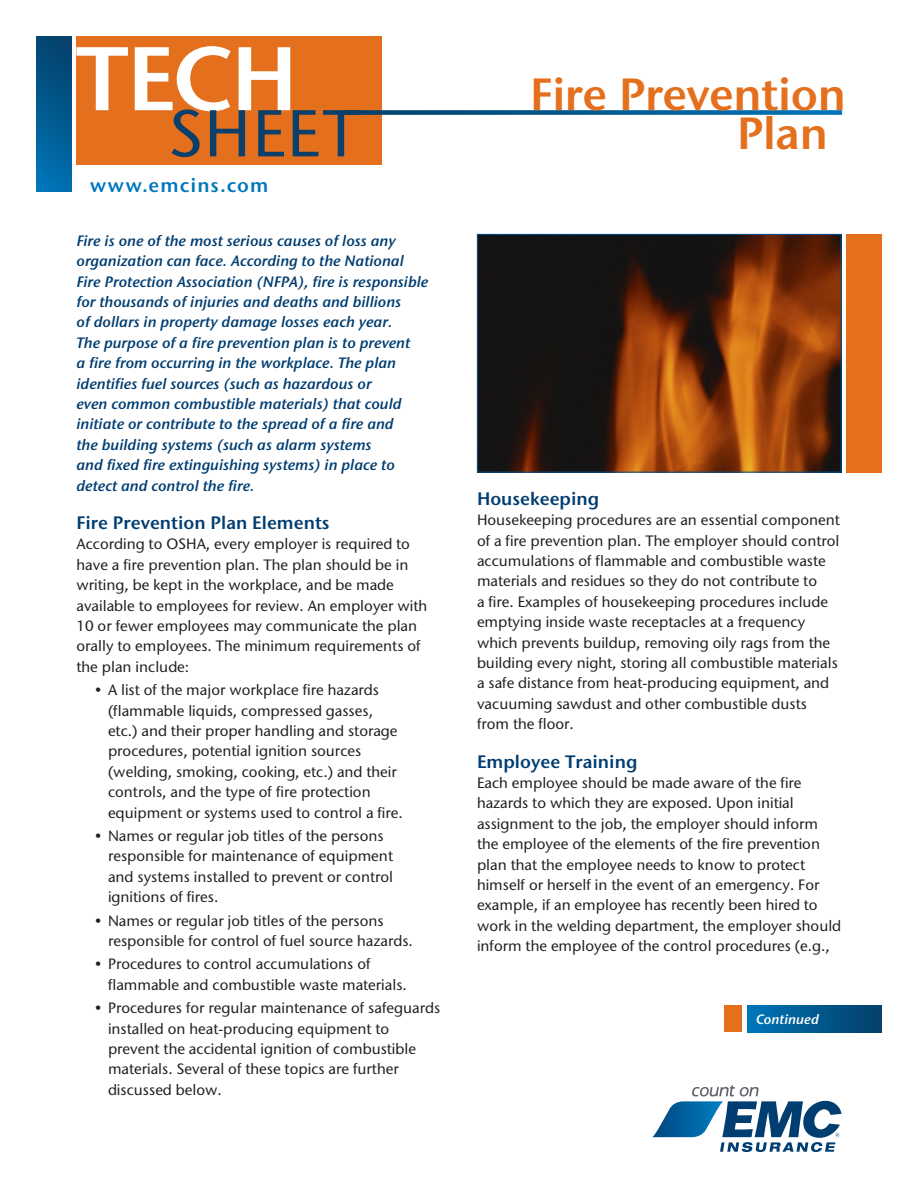
<style>
.page{position:relative;width:918px;height:1188px;background:#fff}
.page>*{position:absolute;margin:0;border:0;box-sizing:border-box;transform-origin:0 0}
.t1{font:45px/39px "Stone Sans ITC Semi";letter-spacing:-.015em;color:#e4701e}
.t2{font:19.5px "Stone Sans ITC Semi";letter-spacing:.055em;color:#0077bd}
.subhead{font:18px "Stone Sans ITC Semi";color:#003d71}
.text{font:500 15px/20.4px "Stone Sans ITC";color:#231f20}
.bullet{font:500 15px/20.4px "Stone Sans ITC";color:#231f20}
.intro{font:italic 15px/20.4px "Stone Sans ITC Semi";color:#003d71}
.text_before_bullet{font:500 15px/20.4px "Stone Sans ITC";color:#231f20}
.bullet__last_in_list{font:500 15px/20.4px "Stone Sans ITC";color:#231f20}
.Continued{font:italic 13.5px "Stone Sans ITC Semi";letter-spacing:.01em;color:#fff}
</style>
<div class="page">
<img style="left:479px;top:236px;width:361px;height:234px">
<div style="left:477px;top:234px;width:365px;height:238px;border:1px solid #005595"></div>
<div style="left:76px;top:36px;width:306px;height:129px;background:#e4701e"></div>
<div style="left:36px;top:36px;width:36px;height:156px;background:linear-gradient(to bottom,#03416a,#0073b5)"></div>
<svg style="left:359px;top:110px;width:483px;height:5px;background:#126597"></svg>
<svg style="left:76px;top:46px;width:283px;height:111px"></svg>
<div style="left:846px;top:234px;width:36px;height:238px;background:#e4701e"></div>
<svg style="left:652px;top:1085px;width:189px;height:67px"></svg>
<div style="left:747px;top:1005px;width:135px;height:27px;background:linear-gradient(to right,#0075b9,#043f68)"></div>
<div style="left:724px;top:1005px;width:18px;height:27px;background:#e4701e"></div>
<h2 class="t2" style="left:90px;top:173px;width:180px">www.emcins.com</h2>
<p class="intro" style="left:76px;top:230px;width:353px">Fire is one of the most serious causes of loss any organization can face. According to the National Fire Protection Association (NFPA), fire is responsible for thousands of injuries and deaths and billions<br>of dollars in property damage losses each year.<br>The purpose of a fire prevention plan is to prevent<br>a fire from occurring in the workplace. The plan identifies fuel sources (such as hazardous or<br>even common combustible materials) that could initiate or contribute to the spread of a fire and<br>the building systems (such as alarm systems<br>and fixed fire extinguishing systems) in place to detect and control the fire.</p>
<p class="subhead" style="left:76px;top:511px;width:255px">Fire Prevention Plan Elements</p>
<p class="text_before_bullet" style="left:76px;top:534px;width:352px">According to OSHA, every employer is required to have a fire prevention plan. The plan should be in writing, be kept in the workplace, and be made available to employees for review. An employer with 10 or fewer employees may communicate the plan orally to employees. The minimum requirements of the plan include:</p>
<p class="bullet" style="left:108px;top:680px;width:296px;text-indent:-14px">• A list of the major workplace fire hazards (flammable liquids, compressed gasses, etc.) and their proper handling and storage procedures, potential ignition sources (welding, smoking, cooking, etc.) and their controls, and the type of fire protection equipment or systems used to control a fire.</p>
<p class="bullet" style="left:108px;top:826px;width:287px;text-indent:-14px">• Names or regular job titles of the persons responsible for maintenance of equipment and systems installed to prevent or control ignitions of fires.</p>
<p class="bullet" style="left:108px;top:910px;width:306px;text-indent:-14px">• Names or regular job titles of the persons responsible for control of fuel source hazards.</p>
<p class="bullet" style="left:108px;top:954px;width:300px;text-indent:-14px">• Procedures to control accumulations of flammable and combustible waste materials.</p>
<p class="bullet__last_in_list" style="left:108px;top:998px;width:334px;text-indent:-14px">• Procedures for regular maintenance of safeguards installed on heat-producing equipment to prevent the accidental ignition of combustible materials. Several of these topics are further discussed below.</p>
<h1 class="t1" style="left:737px;top:74px;width:110px;text-indent:-207px">Fire Prevention<br>Plan</h1>
<p class="subhead" style="left:477px;top:487px;width:124px">Housekeeping</p>
<p class="text" style="left:477px;top:510px;width:364px">Housekeeping procedures are an essential component of a fire prevention plan. The employer should control accumulations of flammable and combustible waste materials and residues so they do not contribute to<br>a fire. Examples of housekeeping procedures include emptying inside waste receptacles at a frequency which prevents buildup, removing oily rags from the building every night, storing all combustible materials a safe distance from heat-producing equipment, and vacuuming sawdust and other combustible dusts from the floor.</p>
<p class="subhead" style="left:477px;top:750px;width:162px">Employee Training</p>
<p class="text" style="left:477px;top:772px;width:366px">Each employee should be made aware of the fire hazards to which they are exposed. Upon initial assignment to the job, the employer should inform the employee of the elements of the fire prevention plan that the employee needs to know to protect himself or herself in the event of an emergency. For example, if an employee has recently been hired to work in the welding department, the employer should inform the employee of the control procedures (e.g.,</p>
<p class="Continued" style="left:756px;top:1011px;width:65px">Continued</p>
</div>
